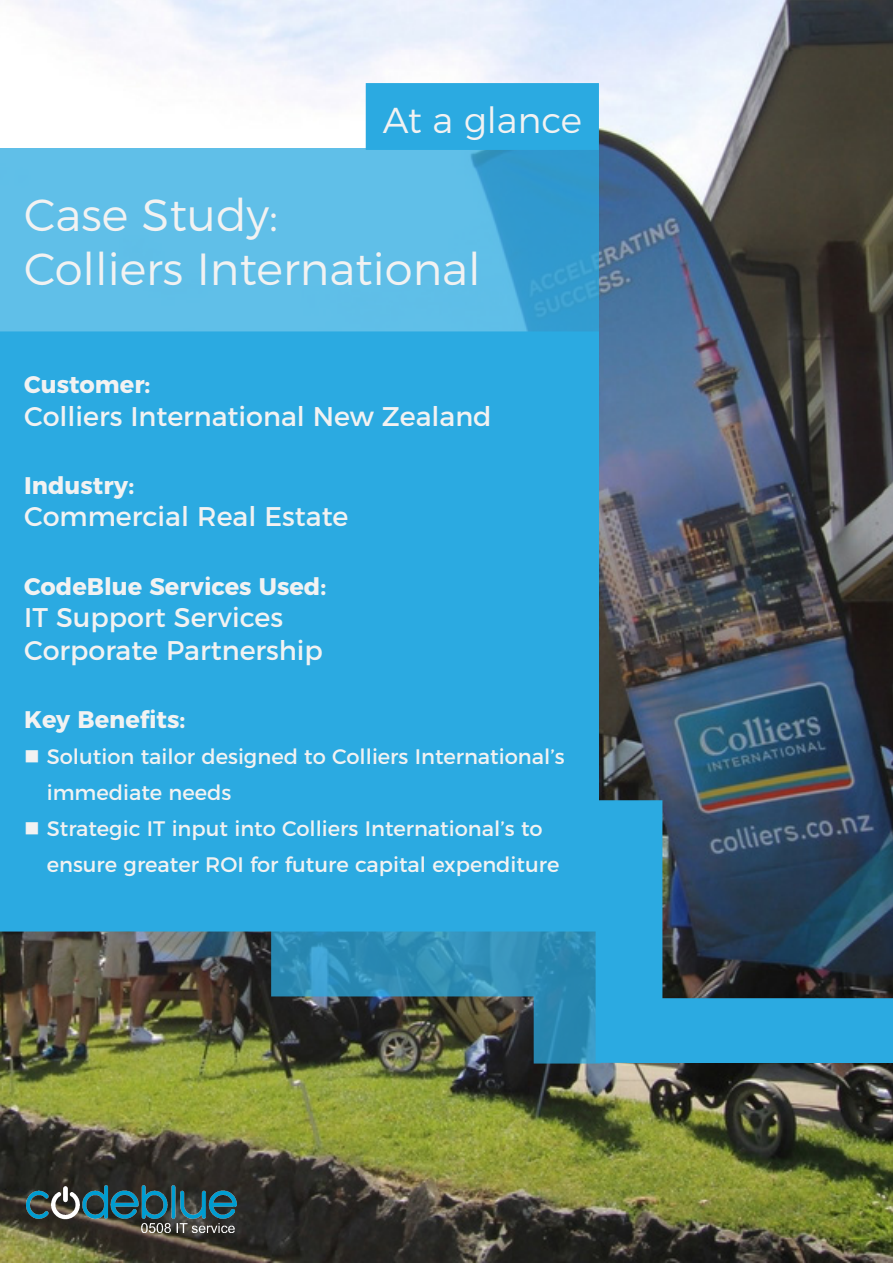
<style>
.page{position:relative;width:893px;height:1263px;background:#fff}
.page>*{position:absolute;margin:0;border:0;box-sizing:border-box;transform-origin:0 0}
.t1{font:300 45px "Montserrat";color:#f2f2f2}
.t2{font:300 36px "Montserrat";color:#f2f2f2}
.t3{font:27px/32.4px "Montserrat";color:#f2f2f2}
.t4{font:700 24px "Montserrat";color:#f2f2f2}
.t5{font:21px/36px "Montserrat";color:#f2f2f2}
</style>
<div class="page">
<img style="left:0;top:0;width:893px;height:1263px">
<svg style="left:0;top:148px;width:599px;height:183px;background:#58b8e3"></svg>
<div style="left:0;top:331px;width:599px;height:600px;background:#2baae1"></div>
<div style="left:662px;top:998px;width:231px;height:65px;background:#2baae1"></div>
<div style="left:596px;top:800px;width:66px;height:263px;background:#2baae1"></div>
<svg style="left:271px;top:928px;width:263px;height:68px;background:#3191bb"></svg>
<svg style="left:534px;top:928px;width:66px;height:135px;background:#2a8bb6"></svg>
<img style="left:27px;top:1185px;width:209px;height:48px">
<div style="left:366px;top:83px;width:233px;height:67px;background:#2baae1;border:2px solid #2baae1"></div>
<svg style="left:26px;top:750px;width:12px;height:12px"></svg>
<svg style="left:26px;top:822px;width:12px;height:12px"></svg>
<p class="t2" style="left:383px;top:92px;width:201px">At a glance</p>
<p class="t1" style="left:24px;top:180px;width:256px">Case Study:</p>
<p class="t1" style="left:24px;top:234px;width:458px">Colliers International</p>
<p class="t4" style="left:24px;top:365px;width:128px">Customer:</p>
<p class="t3" style="left:24px;top:397px;width:469px">Colliers International New Zealand</p>
<p class="t4" style="left:24px;top:466px;width:111px">Industry:</p>
<p class="t3" style="left:24px;top:498px;width:326px">Commercial Real Estate</p>
<p class="t4" style="left:24px;top:566px;width:303px">CodeBlue Services Used:</p>
<p class="t3" style="left:24px;top:599px;width:300px">IT Support Services<br>Corporate Partnership</p>
<p class="t4" style="left:24px;top:700px;width:163px">Key Benefits:</p>
<p class="t5" style="left:47px;top:737px;width:519px">Solution tailor designed to Colliers International’s immediate needs</p>
<p class="t5" style="left:47px;top:809px;width:514px">Strategic IT input into Colliers International’s to ensure greater ROI for future capital expenditure</p>
</div>
